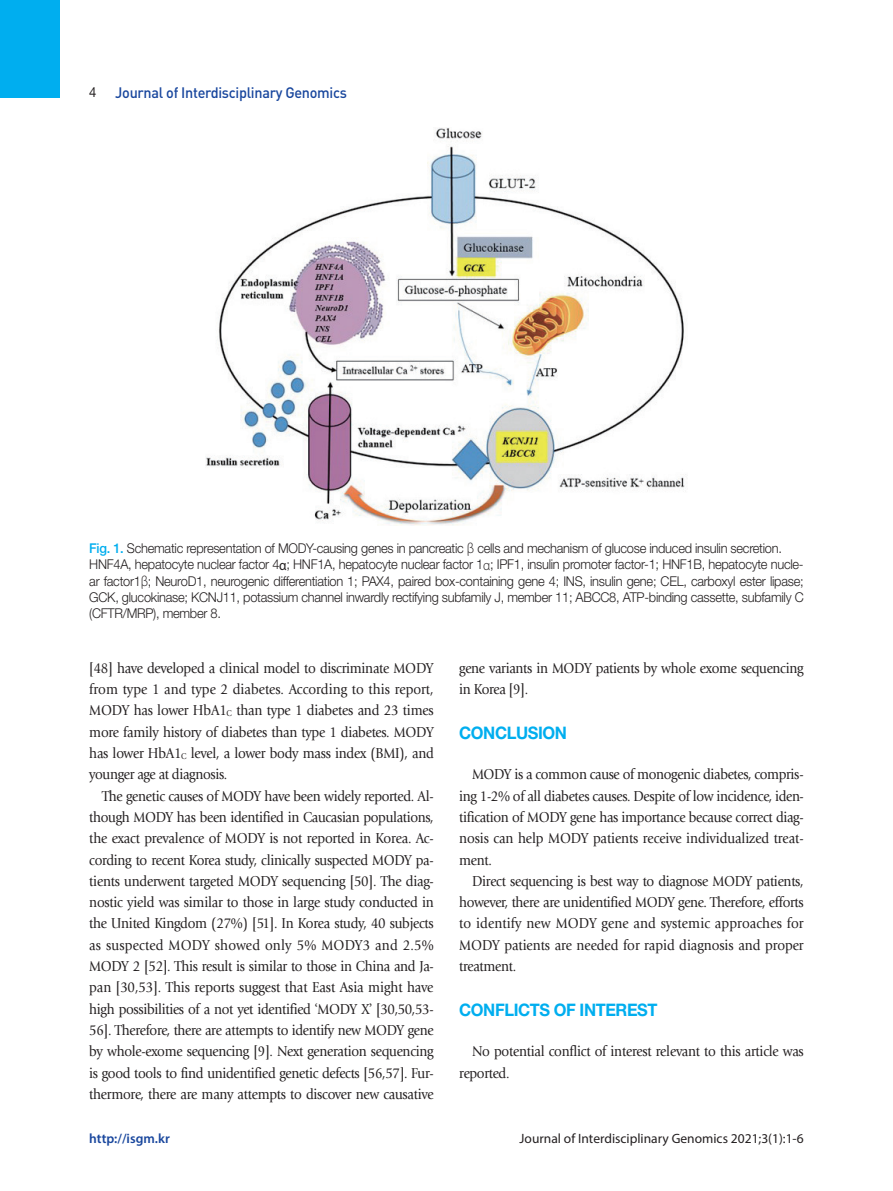
<style>
.page{position:relative;width:893px;height:1191px;background:#fff}
.page>*{position:absolute;margin:0;border:0;box-sizing:border-box;transform-origin:0 0}
.본문_대제목{font:700 17.25px "Helvetica Neue LT Std";letter-spacing:-.025em;color:#00aeef;scale:.95 1}
.본문{font:15px/21.3px "Giovanni Std";letter-spacing:-.02em;color:#231f20;text-align:justify;scale:.9 1}
.t1{font:500 15px "DIN Pro";letter-spacing:-.02em;color:#18469d;scale:.96 1}
.표_제목__그림_설명{font:300 13.5px/16.2px "Helvetica Neue LT Std";letter-spacing:-.02em;color:#231f20;text-align:justify;scale:.95 1}
.t2{font:13.5px "Myriad Pro";color:#231f20}
.t3{font:600 13.5px "Myriad Pro";color:#18469d}
.s1{font-family:"Helvetica Neue LT Std";font-weight:400;font-size:13.8px;color:#231f20}
.s2{font-weight:500;color:#00aeef}
.s3{font-family:"Myriad Pro";font-size:14.4px}
.s4{font-family:"Myriad Pro";font-weight:400;font-size:14.4px}
.s5{font-size:8.7px}
.s6{font-family:"Minion Pro"}
</style>
<div class="page">
<div style="left:0;top:0;width:60px;height:98px;background:#00aeef"></div>
<img style="left:205px;top:128px;width:481px;height:397px">
<p class="t1" style="left:89px;top:82px;width:270px"><span class="s1">4</span> Journal of Interdisciplinary Genomics</p>
<p class="표_제목__그림_설명" style="left:89px;top:540px;width:731px"><span class="s2">Fig. 1.</span> Schematic representation of MODY-causing genes in pancreatic <span class="s3">β</span> cells and mechanism of glucose induced insulin secretion.</p>
<p class="표_제목__그림_설명" style="left:89px;top:556px;width:753px">HNF4A, hepatocyte nuclear factor 4<span class="s4">α</span>; HNF1A, hepatocyte nuclear factor 1<span class="s3">α</span>; IPF1, insulin promoter factor-1; HNF1B, hepatocyte nucle&shy;ar factor1<span class="s3">β</span>; NeuroD1, neurogenic differentiation 1; PAX4, paired box-containing gene 4; INS, insulin gene; CEL, carboxyl ester lipase; GCK, glucokinase; KCNJ11, potassium channel inwardly rectifying subfamily J, member 11; ABCC8, ATP-binding cassette, subfamily C (CFTR/MRP), member 8.</p>
<p class="본문" style="left:89px;top:657px;width:384px">[48] have developed a clinical model to discriminate MODY from type 1 and type 2 diabetes. According to this report, MODY has lower HbA1<span class="s5">C</span> than type 1 diabetes and 23 times more family history of diabetes than type 1 diabetes. MODY has lower HbA1<span class="s5">C</span> level, a lower body mass index (BMI), and younger age at diagnosis.</p>
<p class="본문" style="left:89px;top:785px;width:384px;text-indent:13px">The genetic causes of MODY have been widely reported. Al&shy;though MODY has been identified in Caucasian populations, the exact prevalence of MODY is not reported in Korea. Ac&shy;cording to recent Korea study, clinically suspected MODY pa&shy;tients underwent targeted MODY sequencing [50]. The diag&shy;nostic yield was similar to those in large study conducted in the United Kingdom (27%) [51]. In Korea study, 40 subjects as suspected MODY showed only 5% MODY3 and 2.5% MODY 2 [52]. This result is similar to those in China and Ja&shy;pan [30,53]. This reports suggest that East Asia might have high possibilities of a not yet identified <span class="s6">‘</span>MODY X<span class="s6">’</span> [30,50,53- 56]. Therefore, there are attempts to identify new MODY gene by whole-exome sequencing [9]. Next generation sequencing is good tools to find unidentified genetic defects [56,57]. Fur&shy;thermore, there are many attempts to discover new causative</p>
<p class="본문" style="left:459px;top:657px;width:384px">gene variants in MODY patients by whole exome sequencing in Korea [9].</p>
<p class="본문_대제목" style="left:459px;top:721px;width:115px">CONCLUSION</p>
<p class="본문" style="left:459px;top:764px;width:384px;text-indent:13px">MODY is a common cause of monogenic diabetes, compris&shy;ing 1-2% of all diabetes causes. Despite of low incidence, iden&shy;tification of MODY gene has importance because correct diag&shy;nosis can help MODY patients receive individualized treat&shy;ment.</p>
<p class="본문" style="left:459px;top:870px;width:384px;text-indent:13px">Direct sequencing is best way to diagnose MODY patients, however, there are unidentified MODY gene. Therefore, efforts to identify new MODY gene and systemic approaches for MODY patients are needed for rapid diagnosis and proper treatment.</p>
<p class="본문_대제목" style="left:459px;top:998px;width:210px">CONFLICTS OF INTEREST</p>
<p class="본문" style="left:459px;top:1041px;width:384px;text-indent:13px">No potential conflict of interest relevant to this article was reported.</p>
<p class="t3" style="left:89px;top:1129px;width:82px">http://isgm.kr</p>
<p class="t2" style="left:520px;top:1129px;width:286px">Journal of Interdisciplinary Genomics 2021;3(1):1-6</p>
</div>
